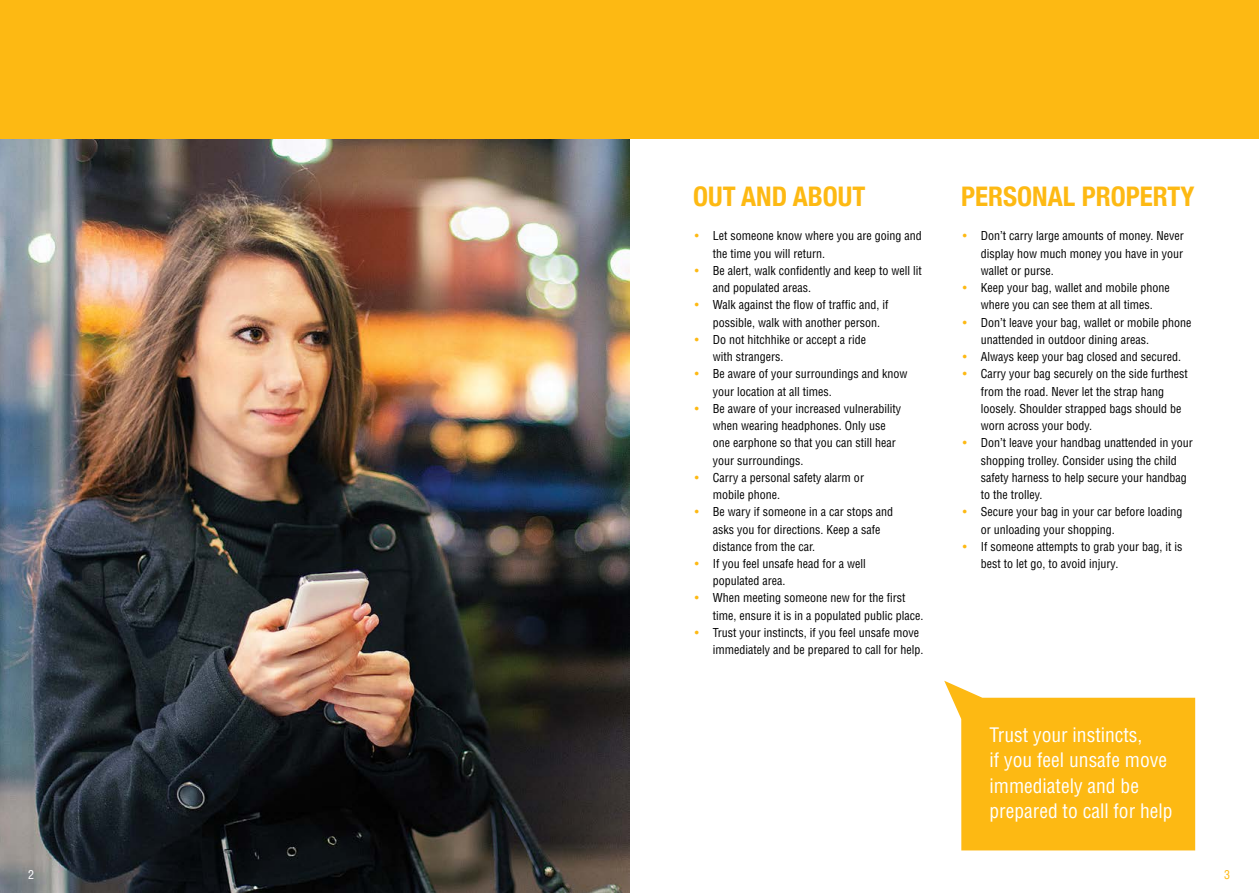
<style>
.page{position:relative;width:1259px;height:893px;background:#fff}
.page>*{position:absolute;margin:0;border:0;box-sizing:border-box;transform-origin:0 0}
.t1{font:700 condensed 27px "Helvetica Neue";color:#fdb913}
.t2{font:condensed 19.5px/25.5px "Helvetica LT";color:#fff}
.t3{font:condensed 12px/17.2px "Helvetica LT";color:#000}
.t4{font:condensed 12px "Helvetica LT";color:#fff}
.t5{font:condensed 12px "Helvetica LT";color:#fdb913}
.s1{color:#fdb913}
</style>
<div class="page">
<img style="left:0;top:139px;width:629px;height:754px">
<div style="left:0;top:0;width:1259px;height:139px;background:#fdb913"></div>
<svg style="left:944px;top:681px;width:251px;height:169px;background:#fdc337"></svg>
<h1 class="t1" style="left:693px;top:180px;width:173px">OUT AND ABOUT</h1>
<p class="t3" style="left:713px;top:227px;width:210px;text-indent:-18px"><span class="s1">•</span> Let someone know where you are going and the time you will return.</p>
<p class="t3" style="left:713px;top:262px;width:210px;text-indent:-18px"><span class="s1">•</span> Be alert, walk confidently and keep to well lit and populated areas.</p>
<p class="t3" style="left:713px;top:296px;width:177px;text-indent:-18px"><span class="s1">•</span> Walk against the flow of traffic and, if possible, walk with another person.</p>
<p class="t3" style="left:713px;top:331px;width:155px;text-indent:-18px"><span class="s1">•</span> Do not hitchhike or accept a ride with strangers.</p>
<p class="t3" style="left:713px;top:365px;width:196px;text-indent:-18px"><span class="s1">•</span> Be aware of your surroundings and know your location at all times.</p>
<p class="t3" style="left:713px;top:400px;width:190px;text-indent:-18px"><span class="s1">•</span> Be aware of your increased vulnerability when wearing headphones. Only use one earphone so that you can still hear your surroundings.</p>
<p class="t3" style="left:713px;top:469px;width:153px;text-indent:-18px"><span class="s1">•</span> Carry a personal safety alarm or mobile phone.</p>
<p class="t3" style="left:713px;top:503px;width:182px;text-indent:-18px"><span class="s1">•</span> Be wary if someone in a car stops and asks you for directions. Keep a safe distance from the car.</p>
<p class="t3" style="left:713px;top:555px;width:154px;text-indent:-18px"><span class="s1">•</span> If you feel unsafe head for a well populated area.</p>
<p class="t3" style="left:713px;top:589px;width:212px;text-indent:-18px"><span class="s1">•</span> When meeting someone new for the first time, ensure it is in a populated public place.</p>
<p class="t3" style="left:713px;top:624px;width:212px;text-indent:-18px"><span class="s1">•</span> Trust your instincts, if you feel unsafe move immediately and be prepared to call for help.</p>
<h1 class="t1" style="left:961px;top:180px;width:235px">PERSONAL PROPERTY</h1>
<p class="t3" style="left:980px;top:227px;width:205px;text-align:justify;text-indent:-18px"><span class="s1">•</span> Don’t carry large amounts of money. Never display how much money you have in your wallet or purse.</p>
<p class="t3" style="left:962px;top:279px;width:208px;text-align:center"><span class="s1">•</span> Keep your bag, wallet and mobile phone where you can see them at all times.</p>
<p class="t3" style="left:980px;top:313px;width:212px;text-indent:-18px"><span class="s1">•</span> Don’t leave your bag, wallet or mobile phone unattended in outdoor dining areas.</p>
<p class="t3" style="left:962px;top:348px;width:220px"><span class="s1">•</span> Always keep your bag closed and secured.</p>
<p class="t3" style="left:980px;top:365px;width:209px;text-indent:-18px"><span class="s1">•</span> Carry your bag securely on the side furthest from the road. Never let the strap hang loosely. Shoulder strapped bags should be worn across your body.</p>
<p class="t3" style="left:980px;top:434px;width:213px;text-indent:-18px"><span class="s1">•</span> Don’t leave your handbag unattended in your shopping trolley. Consider using the child safety harness to help secure your handbag to the trolley.</p>
<p class="t3" style="left:980px;top:503px;width:203px;text-indent:-18px"><span class="s1">•</span> Secure your bag in your car before loading or unloading your shopping.</p>
<p class="t3" style="left:980px;top:538px;width:203px;text-indent:-18px"><span class="s1">•</span> If someone attempts to grab your bag, it is best to let go, to avoid injury.</p>
<h2 class="t2" style="left:989px;top:722px;width:185px">Trust your instincts,<br>if you feel unsafe move immediately and be prepared to call for help</h2>
<p class="t4" style="left:28px;top:867px;width:7px">2</p>
<p class="t5" style="left:1224px;top:867px;width:7px">3</p>
</div>
